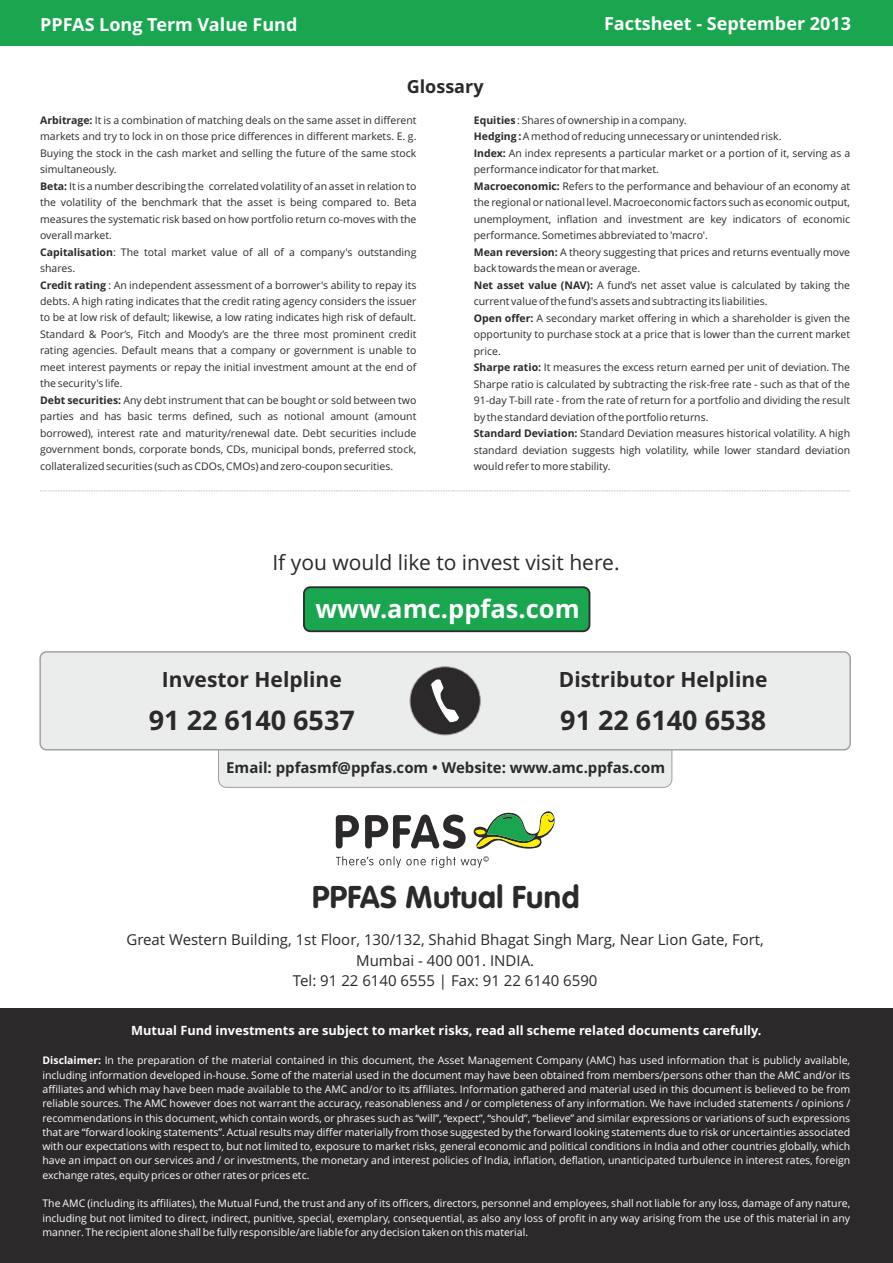
<style>
.page{position:relative;width:893px;height:1263px;background:#fff}
.page>*{position:absolute;margin:0;border:0;box-sizing:border-box;transform-origin:0 0}
.t1{font:700 31.05px "VAG Rounded";letter-spacing:.015em;color:#2b2929}
.t2{font:700 27px "Open Sans";color:#2b2929}
.t3{font:700 25.5px "Open Sans";color:#fff}
.t4{font:700 21px "Open Sans";color:#2b2929}
.t5{font:21px "Open Sans";color:#2b2929}
.t6{font:700 18px "Open Sans";color:#fff}
.t7{font:700 18px "Open Sans";color:#2b2929}
.t8{font:15px/20.4px "Open Sans";color:#2b2929;text-align:center}
.t9{font:700 15px "Open Sans";color:#2b2929}
.t10{font:700 12.75px "Open Sans";color:#fff}
.t11{font:10.5px "Open Sans";color:#2b2929}
.t12{font:10.5px/14.2px "Open Sans";color:#fff;text-align:justify}
.s1{font-weight:700}
</style>
<div class="page">
<div style="left:218px;top:741px;width:454px;height:47px;background:#ebeded;border:1px solid #9e9e9e;border-radius:8px"></div>
<div style="left:0;top:0;width:893px;height:46px;background:#1aa64f"></div>
<svg style="left:40px;top:490px;width:810px;height:1px"></svg>
<div style="left:0;top:1008px;width:893px;height:255px;background:#2b2929"></div>
<svg style="left:336px;top:811px;width:219px;height:57px"></svg>
<div style="left:39px;top:651px;width:812px;height:99px;background:#ebeded;border:1px solid #9e9e9e;border-radius:6px"></div>
<div style="left:410px;top:666px;width:71px;height:69px;background:#2b2929;border:1px solid #9e9e9e;border-radius:50%"></div>
<svg style="left:430px;top:679px;width:29px;height:44px"></svg>
<div style="left:303px;top:586px;width:287px;height:46px;background:#1aa64f;border:2px solid #2b2929;border-radius:6px"></div>
<h3 class="t6" style="left:40px;top:17px;width:259px">PPFAS Long Term Value Fund</h3>
<h3 class="t6" style="left:604px;top:16px;width:248px">Factsheet - September 2013</h3>
<h3 class="t7" style="left:407px;top:80px;width:78px">Glossary</h3>
<p class="t11" style="left:40px;top:116px;width:378px"><span class="s1">Arbitrage:</span> It is a combination of matching deals on the same asset in different</p>
<p class="t11" style="left:474px;top:116px;width:214px"><span class="s1">Equities</span> : Shares of ownership in a company.</p>
<p class="t11" style="left:40px;top:132px;width:378px">markets and try to lock in on those price differences in different markets. E. g.</p>
<p class="t11" style="left:474px;top:132px;width:309px"><span class="s1">Hedging :</span> A method of reducing unnecessary or unintended risk.</p>
<p class="t11" style="left:40px;top:149px;width:378px">Buying the stock in the cash market and selling the future of the same stock</p>
<p class="t11" style="left:474px;top:149px;width:378px"><span class="s1">Index:</span> An index represents a particular market or a portion of it, serving as a</p>
<p class="t11" style="left:40px;top:165px;width:78px">simultaneously.</p>
<p class="t11" style="left:474px;top:165px;width:187px">performance indicator for that market.</p>
<p class="t11" style="left:40px;top:182px;width:378px"><span class="s1">Beta:</span> It is a number describing the correlated volatility of an asset in relation to</p>
<p class="t11" style="left:474px;top:182px;width:378px"><span class="s1">Macroeconomic:</span> Refers to the performance and behaviour of an economy at</p>
<p class="t11" style="left:40px;top:198px;width:378px">the volatility of the benchmark that the asset is being compared to. Beta</p>
<p class="t11" style="left:474px;top:198px;width:378px">the regional or national level. Macroeconomic factors such as economic output,</p>
<p class="t11" style="left:40px;top:214px;width:378px">measures the systematic risk based on how portfolio return co-moves with the</p>
<p class="t11" style="left:474px;top:215px;width:378px">unemployment, inflation and investment are key indicators of economic</p>
<p class="t11" style="left:40px;top:231px;width:73px">overall market.</p>
<p class="t11" style="left:474px;top:231px;width:236px">performance. Sometimes abbreviated to 'macro'.</p>
<p class="t11" style="left:40px;top:247px;width:378px"><span class="s1">Capitalisation</span>: The total market value of all of a company's outstanding</p>
<p class="t11" style="left:474px;top:248px;width:378px"><span class="s1">Mean reversion:</span> A theory suggesting that prices and returns eventually move</p>
<p class="t11" style="left:40px;top:264px;width:37px">shares.</p>
<p class="t11" style="left:474px;top:264px;width:168px">back towards the mean or average.</p>
<p class="t11" style="left:40px;top:281px;width:378px"><span class="s1">Credit rating</span> : An independent assessment of a borrower's ability to repay its</p>
<p class="t11" style="left:474px;top:281px;width:378px"><span class="s1">Net asset value (NAV):</span> A fund’s net asset value is calculated by taking the</p>
<p class="t11" style="left:40px;top:297px;width:378px">debts. A high rating indicates that the credit rating agency considers the issuer</p>
<p class="t11" style="left:474px;top:297px;width:295px">current value of the fund's assets and subtracting its liabilities.</p>
<p class="t11" style="left:40px;top:313px;width:378px">to be at low risk of default; likewise, a low rating indicates high risk of default.</p>
<p class="t11" style="left:474px;top:314px;width:378px"><span class="s1">Open offer:</span> A secondary market offering in which a shareholder is given the</p>
<p class="t11" style="left:40px;top:330px;width:378px">Standard &amp; Poor’s, Fitch and Moody’s are the three most prominent credit</p>
<p class="t11" style="left:474px;top:330px;width:378px">opportunity to purchase stock at a price that is lower than the current market</p>
<p class="t11" style="left:40px;top:346px;width:378px">rating agencies. Default means that a company or government is unable to</p>
<p class="t11" style="left:474px;top:347px;width:29px">price.</p>
<p class="t11" style="left:40px;top:363px;width:378px">meet interest payments or repay the initial investment amount at the end of</p>
<p class="t11" style="left:474px;top:363px;width:378px"><span class="s1">Sharpe ratio:</span> It measures the excess return earned per unit of deviation. The</p>
<p class="t11" style="left:40px;top:379px;width:84px">the security's life.</p>
<p class="t11" style="left:474px;top:380px;width:378px">Sharpe ratio is calculated by subtracting the risk-free rate - such as that of the</p>
<p class="t11" style="left:40px;top:396px;width:378px"><span class="s1">Debt securities:</span> Any debt instrument that can be bought or sold between two</p>
<p class="t11" style="left:474px;top:396px;width:378px">91-day T-bill rate - from the rate of return for a portfolio and dividing the result</p>
<p class="t11" style="left:40px;top:412px;width:378px">parties and has basic terms defined, such as notional amount (amount</p>
<p class="t11" style="left:474px;top:413px;width:236px">by the standard deviation of the portfolio returns.</p>
<p class="t11" style="left:40px;top:429px;width:378px">borrowed), interest rate and maturity/renewal date. Debt securities include</p>
<p class="t11" style="left:474px;top:429px;width:378px"><span class="s1">Standard Deviation:</span> Standard Deviation measures historical volatility. A high</p>
<p class="t11" style="left:40px;top:445px;width:378px">government bonds, corporate bonds, CDs, municipal bonds, preferred stock,</p>
<p class="t11" style="left:474px;top:446px;width:378px">standard deviation suggests high volatility, while lower standard deviation</p>
<p class="t11" style="left:40px;top:462px;width:355px">collateralized securities (such as CDOs, CMOs) and zero-coupon securities.</p>
<p class="t11" style="left:474px;top:462px;width:138px">would refer to more stability.</p>
<h3 class="t5" style="left:272px;top:554px;width:349px">If you would like to invest visit here.</h3>
<h3 class="t3" style="left:315px;top:599px;width:266px">www.amc.ppfas.com</h3>
<h3 class="t4" style="left:162px;top:671px;width:181px">Investor Helpline</h3>
<h2 class="t2" style="left:149px;top:709px;width:208px">91 22 6140 6537</h2>
<h2 class="t2" style="left:560px;top:709px;width:208px">91 22 6140 6538</h2>
<h3 class="t4" style="left:559px;top:671px;width:210px">Distributor Helpline</h3>
<h3 class="t9" style="left:226px;top:762px;width:440px">Email: ppfasmf@ppfas.com • Website: www.amc.ppfas.com</h3>
<h1 class="t1" style="left:312px;top:884px;width:269px">PPFAS Mutual Fund</h1>
<h3 class="t8" style="left:126px;top:931px;width:639px">Great Western Building, 1st Floor, 130/132, Shahid Bhagat Singh Marg, Near Lion Gate, Fort,<br>Mumbai - 400 001. INDIA.<br>Tel: 91 22 6140 6555 | Fax: 91 22 6140 6590</h3>
<p class="t10" style="left:131px;top:1025px;width:632px">Mutual Fund investments are subject to market risks, read all scheme related documents carefully.</p>
<p class="t12" style="left:42px;top:1054px;width:809px"><span class="s1">Disclaimer:</span> In the preparation of the material contained in this document, the Asset Management Company (AMC) has used information that is publicly available, including information developed in-house. Some of the material used in the document may have been obtained from members/persons other than the AMC and/or its affiliates and which may have been made available to the AMC and/or to its affiliates. Information gathered and material used in this document is believed to be from reliable sources. The AMC however does not warrant the accuracy, reasonableness and / or completeness of any information. We have included statements / opinions / recommendations in this document, which contain words, or phrases such as “will”, “expect”, “should”, “believe” and similar expressions or variations of such expressions that are “forward looking statements”. Actual results may differ materially from those suggested by the forward looking statements due to risk or uncertainties associated with our expectations with respect to, but not limited to, exposure to market risks, general economic and political conditions in India and other countries globally, which have an impact on our services and / or investments, the monetary and interest policies of India, inflation, deflation, unanticipated turbulence in interest rates, foreign exchange rates, equity prices or other rates or prices etc.</p>
<p class="t12" style="left:42px;top:1197px;width:809px">The AMC (including its affiliates), the Mutual Fund, the trust and any of its officers, directors, personnel and employees, shall not liable for any loss, damage of any nature, including but not limited to direct, indirect, punitive, special, exemplary, consequential, as also any loss of profit in any way arising from the use of this material in any manner. The recipient alone shall be fully responsible/are liable for any decision taken on this material.</p>
</div>
